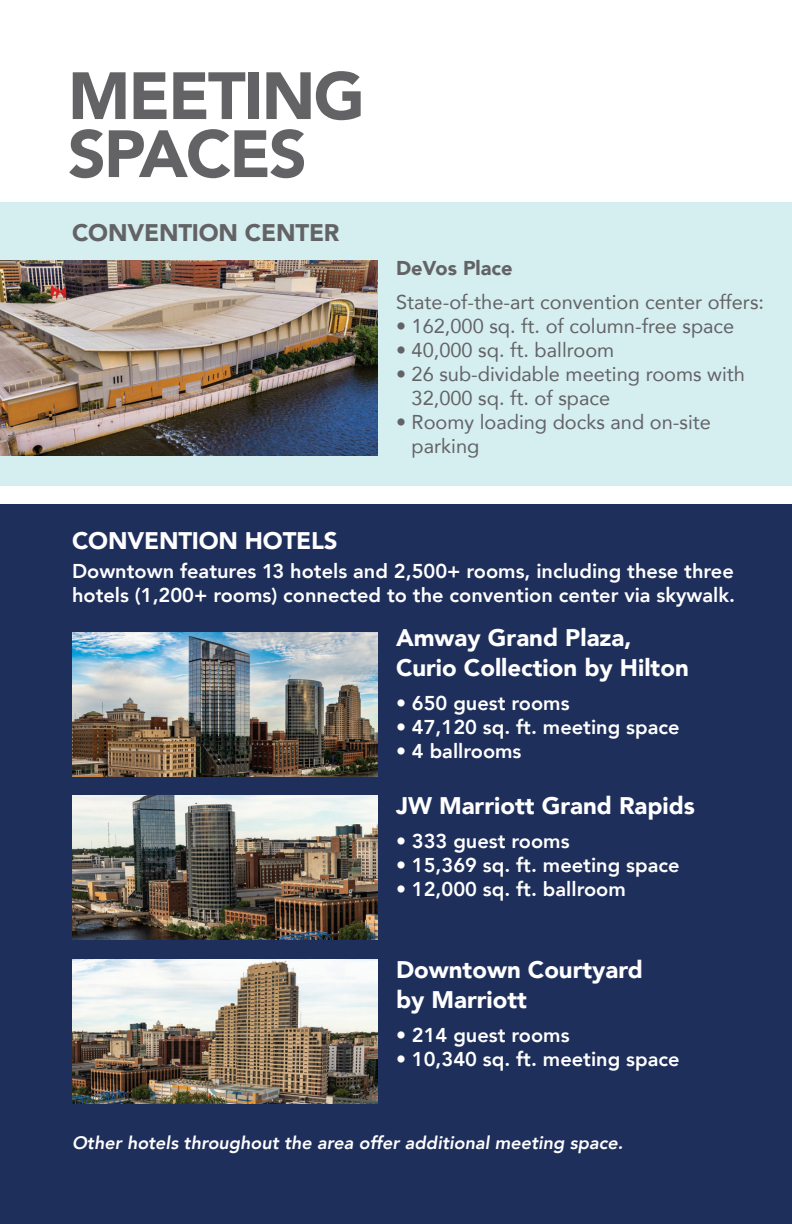
<style>
.page{position:relative;width:792px;height:1224px;background:#fff}
.page>*{position:absolute;margin:0;border:0;box-sizing:border-box;transform-origin:0 0}
.t1{font:900 66px/58px "Avenir";letter-spacing:-.03em;color:#636366}
.t2{font:900 24px/30px "Avenir";color:#fff}
.t3{font:900 24px "Avenir";letter-spacing:-.01em;color:#636366}
.t4{font:800 20px/24px "Avenir";color:#fff}
.t5{font:20px/24px "Avenir";color:#636366}
.t6{font:900 20px "Avenir";color:#636366}
.t7{font:italic 800 18px "Avenir";color:#fff}
</style>
<div class="page">
<div style="left:0;top:504px;width:792px;height:720px;background:#1f2f5b"></div>
<img style="left:72px;top:633px;width:306px;height:144px">
<img style="left:72px;top:796px;width:306px;height:144px">
<img style="left:72px;top:959px;width:306px;height:144px">
<div style="left:0;top:202px;width:792px;height:284px;background:#d5eef0"></div>
<img style="left:0;top:261px;width:378px;height:194px">
<h1 class="t1" style="left:68px;top:65px;width:298px">MEETING<br>SPACES</h1>
<p class="t3" style="left:72px;top:212px;width:269px">CONVENTION CENTER</p>
<p class="t2" style="left:72px;top:525px;width:267px">CONVENTION HOTELS</p>
<p class="t6" style="left:396px;top:251px;width:118px">DeVos Place</p>
<p class="t5" style="left:396px;top:290px;width:370px">State-of-the-art convention center offers:</p>
<p class="t5" style="left:396px;top:314px;width:340px">• 162,000 sq. ft. of column-free space</p>
<p class="t5" style="left:396px;top:338px;width:220px">• 40,000 sq. ft. ballroom</p>
<p class="t5" style="left:412px;top:362px;width:335px;text-indent:-16px">• 26 sub-dividable meeting rooms with<br>32,000 sq. ft. of space</p>
<p class="t5" style="left:412px;top:410px;width:301px;text-indent:-16px">• Roomy loading docks and on-site parking</p>
<p class="t4" style="left:72px;top:559px;width:665px">Downtown features 13 hotels and 2,500+ rooms, including these three hotels (1,200+ rooms) connected to the convention center via skywalk.</p>
<p class="t2" style="left:396px;top:622px;width:294px">Amway Grand Plaza,<br>Curio Collection by Hilton</p>
<p class="t4" style="left:396px;top:691px;width:175px">• 650 guest rooms</p>
<p class="t4" style="left:396px;top:715px;width:285px">• 47,120 sq. ft. meeting space</p>
<p class="t4" style="left:396px;top:739px;width:127px">• 4 ballrooms</p>
<p class="t2" style="left:396px;top:790px;width:301px">JW Marriott Grand Rapids</p>
<p class="t4" style="left:396px;top:829px;width:175px">• 333 guest rooms</p>
<p class="t4" style="left:396px;top:853px;width:285px">• 15,369 sq. ft. meeting space</p>
<p class="t4" style="left:396px;top:877px;width:231px">• 12,000 sq. ft. ballroom</p>
<p class="t2" style="left:396px;top:954px;width:248px">Downtown Courtyard by Marriott</p>
<p class="t4" style="left:396px;top:1023px;width:175px">• 214 guest rooms</p>
<p class="t4" style="left:396px;top:1047px;width:285px">• 10,340 sq. ft. meeting space</p>
<p class="t7" style="left:72px;top:1132px;width:553px">Other hotels throughout the area offer additional meeting space.</p>
</div>
